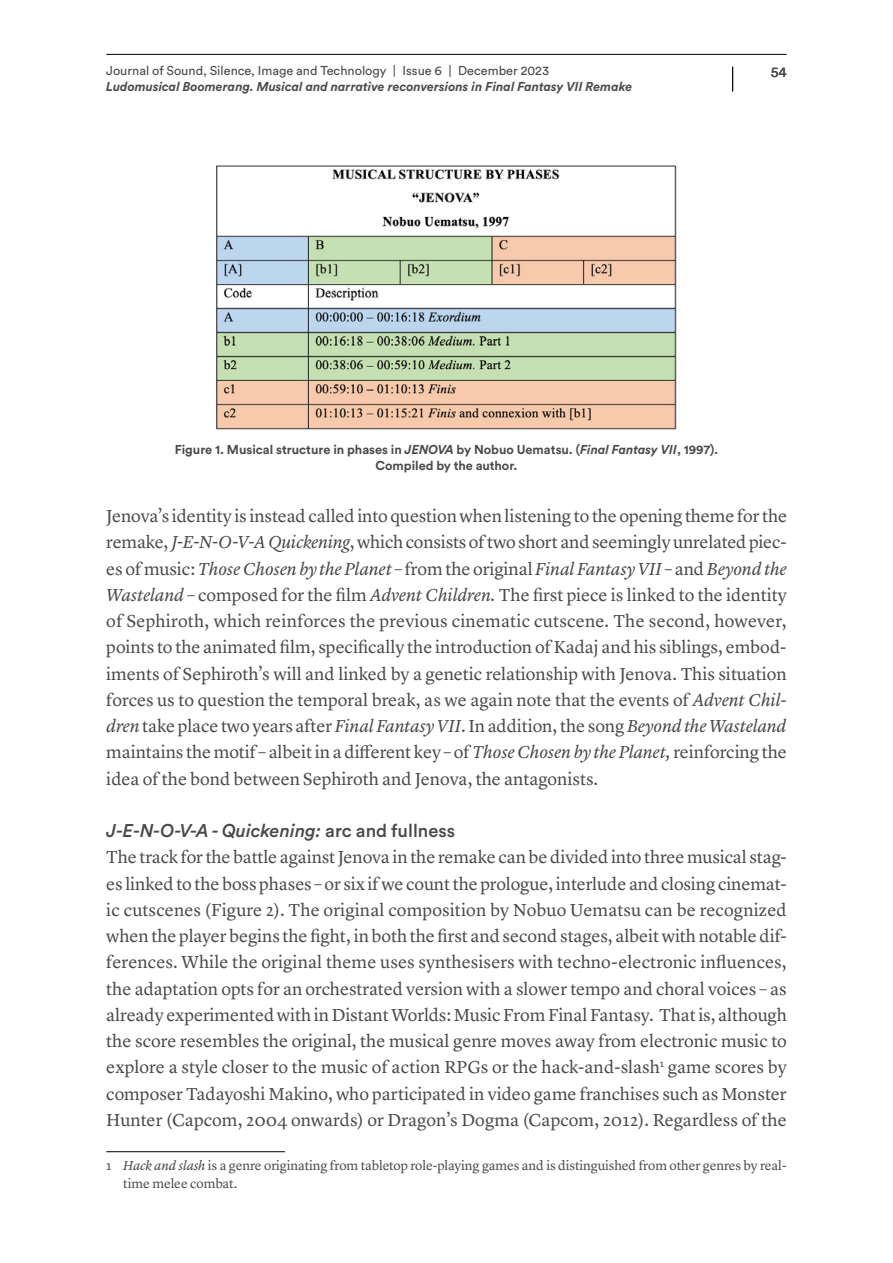
<style>
.page{position:relative;width:893px;height:1263px;background:#fff}
.page>*{position:absolute;margin:0;border:0;box-sizing:border-box;transform-origin:0 0}
.t1{font:italic 500 18.3px "Circular Std";color:#4a4a49}
.t2{font:18px/26.2px "Lyon Text";color:#4a4a49;text-align:justify}
.t3{font:14.25px "Circular Std";color:#4a4a49}
.t4{font:13.5px/18px "Lyon Text";letter-spacing:-.005em;color:#4a4a49}
.t5{font:700 12.75px/15.8px "Circular Std";color:#4a4a49;text-align:center}
.t6{font:italic 700 12.75px "Circular Std";color:#4a4a49}
.t7{font:12.75px "Circular Std";color:#4a4a49}
.s1{font-style:italic}
.s2{font-style:normal}
</style>
<div class="page">
<hr style="left:106px;top:54px;width:681px;height:1px;background:#000">
<hr style="left:106px;top:1151px;width:179px;height:1px;background:#000">
<svg style="left:732px;top:67px;width:1px;height:24px"></svg>
<img style="left:213px;top:165px;width:464px;height:265px">
<p class="t7" style="left:106px;top:63px;width:444px">Journal of Sound, Silence, Image and Technology | Issue 6 | December 2023</p>
<p class="t3" style="left:771px;top:64px;width:17px">54</p>
<p class="t6" style="left:106px;top:78px;width:528px">Ludomusical Boomerang. Musical and narrative reconversions in Final Fantasy VII Remake</p>
<p class="t5" style="left:175px;top:441px;width:545px">Figure 1. Musical structure in phases in <span class="s1">JENOVA</span> by Nobuo Uematsu. (<span class="s1">Final Fantasy VII</span>, 1997).<br>Compiled by the author.</p>
<p class="t2" style="left:106px;top:501px;width:682px">Jenova’s identity is instead called into question when listening to the opening theme for the remake, <span class="s1">J-E-N-O-V-A Quickening</span>, which consists of two short and seemingly unrelated piec&shy;es of music: <span class="s1">Those Chosen by the Planet</span> – from the original<span class="s1">Final Fantasy VII</span> – and <span class="s1">Beyond the Wasteland</span> – composed for the film <span class="s1">Advent Children.</span> The first piece is linked to the identity of Sephiroth, which reinforces the previous cinematic cutscene. The second, however, points to the animated film, specifically the introduction of Kadaj and his siblings, embod&shy;iments of Sephiroth’s will and linked by a genetic relationship with Jenova. This situation forces us to question the temporal break, as we again note that the events of <span class="s1">Advent Chil&shy;dren</span> take place two years after <span class="s1">Final Fantasy VII</span>. In addition, the song <span class="s1">Beyond the Wasteland </span>maintains the motif – albeit in a different key – of <span class="s1">Those Chosen by the Planet,</span> reinforcing the idea of the bond between Sephiroth and Jenova, the antagonists.</p>
<p class="t1" style="left:106px;top:819px;width:350px">J-E-N-O-V-A - Quickening: <span class="s2">arc and fullness</span></p>
<p class="t2" style="left:106px;top:843px;width:682px">The track for the battle against Jenova in the remake can be divided into three musical stag&shy;es linked to the boss phases – or six if we count the prologue, interlude and closing cinemat&shy;ic cutscenes (Figure 2). The original composition by Nobuo Uematsu can be recognized when the player begins the fight, in both the first and second stages, albeit with notable dif&shy;ferences. While the original theme uses synthesisers with techno-electronic influences, the adaptation opts for an orchestrated version with a slower tempo and choral voices – as already experimented with inDistant Worlds: Music From Final Fantasy. That is, although the score resembles the original, the musical genre moves away from electronic music to explore a style closer to the music of action RPGs or the hack-and-slash<sup>1</sup> game scores by composer Tadayoshi Makino, who participated in video game franchises such as Monster Hunter (Capcom, 2004 onwards) or Dragon’s Dogma (Capcom, 2012). Regardless of the</p>
<p class="t4" style="left:123px;top:1155px;width:665px;text-indent:-17px">1 <span class="s1">Hack and slash</span> is a genre originating from tabletop role-playing games and is distinguished from other genres by real&shy;time melee combat.</p>
</div>
